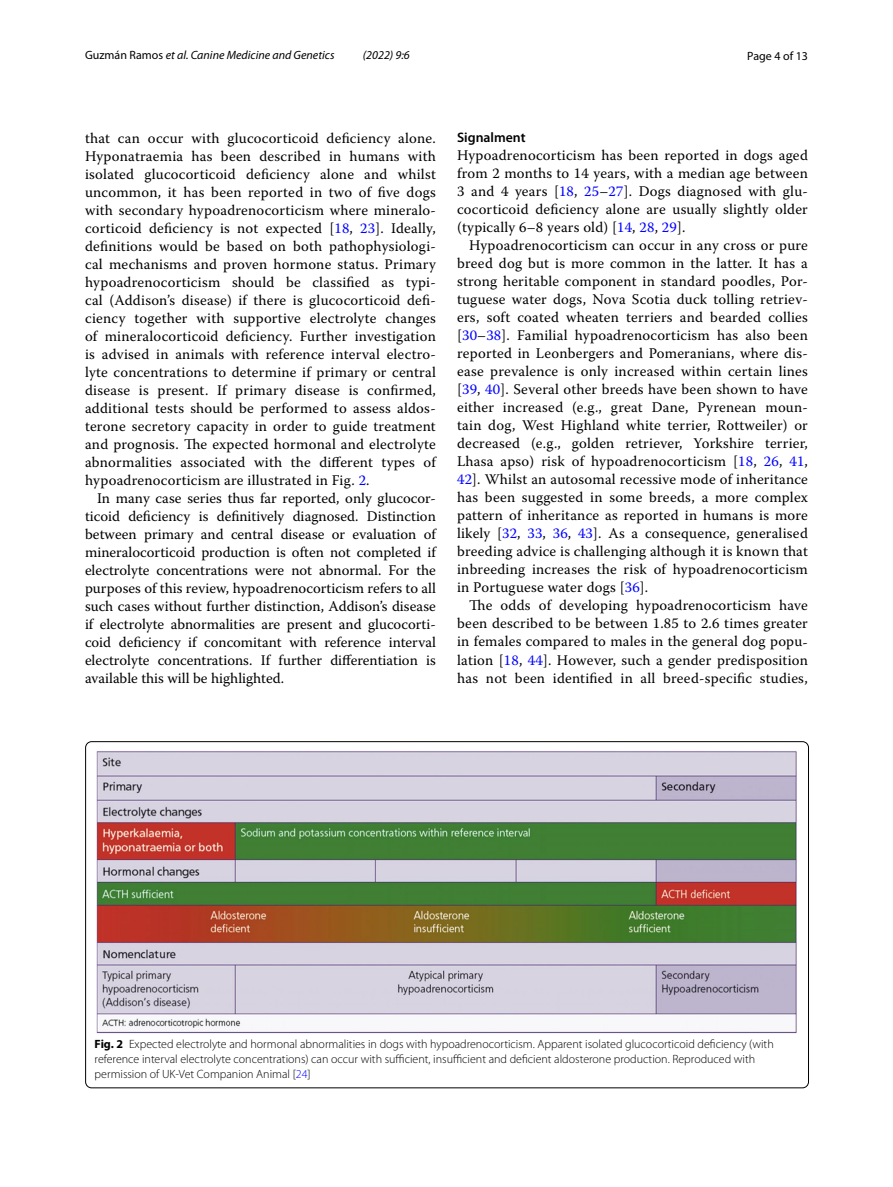
<style>
.page{position:relative;width:893px;height:1187px;background:#fff}
.page>*{position:absolute;margin:0;border:0;box-sizing:border-box;transform-origin:0 0}
.t1{font:14.7px/18px "Warnock Pro";letter-spacing:.015em;color:#000;text-align:justify}
.t2{font:600 13.8px "Myriad Pro";color:#000}
.t3{font:300 12px/15px "Myriad Pro";color:#000}
.t4{font:italic 12px "Myriad Pro";color:#000}
.t5{font:12px "Myriad Pro";color:#000}
.s1{font-style:normal}
.s2{color:#00f}
.s3{font-weight:700}
</style>
<div class="page">
<img style="left:97px;top:751px;width:700px;height:282px">
<p class="t4" style="left:85px;top:48px;width:251px"><span class="s1">Guzmán Ramos</span> et al. Canine Medicine and Genetics</p>
<p class="t4" style="left:363px;top:48px;width:48px">(2022) 9:6</p>
<p class="t5" style="left:747px;top:48px;width:62px">Page 4 of 13</p>
<p class="t1" style="left:85px;top:128px;width:352px">that can occur with glucocorticoid deficiency alone.<br>Hyponatraemia has been described in humans with isolated glucocorticoid deficiency alone and whilst uncommon, it has been reported in two of five dogs with secondary hypoadrenocorticism where mineralo&shy;corticoid deficiency is not expected [<span class="s2">18</span>, <span class="s2">23</span>]. Ideally, definitions would be based on both pathophysiologi&shy;cal mechanisms and proven hormone status. Primary hypoadrenocorticism should be classified as typi&shy;cal (Addison’s disease) if there is glucocorticoid defi&shy;ciency together with supportive electrolyte changes of mineralocorticoid deficiency. Further investigation is advised in animals with reference interval electro&shy;lyte concentrations to determine if primary or central disease is present. If primary disease is confirmed, additional tests should be performed to assess aldos&shy;terone secretory capacity in order to guide treatment and prognosis. The expected hormonal and electrolyte abnormalities associated with the different types of hypoadrenocorticism are illustrated in Fig. <span class="s2">2</span>.</p>
<p class="t1" style="left:85px;top:488px;width:352px;text-indent:12px">In many case series thus far reported, only glucocor&shy;ticoid deficiency is definitively diagnosed. Distinction between primary and central disease or evaluation of mineralocorticoid production is often not completed if electrolyte concentrations were not abnormal. For the purposes of this review, hypoadrenocorticism refers to all such cases without further distinction, Addison’s disease if electrolyte abnormalities are present and glucocorti&shy;coid deficiency if concomitant with reference interval electrolyte concentrations. If further differentiation is available this will be highlighted.</p>
<p class="t2" style="left:457px;top:129px;width:70px">Signalment</p>
<p class="t1" style="left:457px;top:146px;width:352px">Hypoadrenocorticism has been reported in dogs aged from 2 months to 14 years, with a median age between 3 and 4 years [<span class="s2">18</span>, <span class="s2">25</span>–<span class="s2">27</span>]. Dogs diagnosed with glu&shy;cocorticoid deficiency alone are usually slightly older (typically 6–8 years old) [<span class="s2">14</span>, <span class="s2">28</span>, <span class="s2">29</span>].</p>
<p class="t1" style="left:457px;top:236px;width:352px;text-indent:12px">Hypoadrenocorticism can occur in any cross or pure breed dog but is more common in the latter. It has a strong heritable component in standard poodles, Por&shy;tuguese water dogs, Nova Scotia duck tolling retriev&shy;ers, soft coated wheaten terriers and bearded collies [<span class="s2">30</span>–<span class="s2">38</span>]. Familial hypoadrenocorticism has also been reported in Leonbergers and Pomeranians, where dis&shy;ease prevalence is only increased within certain lines [<span class="s2">39</span>, <span class="s2">40</span>]. Several other breeds have been shown to have either increased (e.g., great Dane, Pyrenean moun&shy;tain dog, West Highland white terrier, Rottweiler) or decreased (e.g., golden retriever, Yorkshire terrier, Lhasa apso) risk of hypoadrenocorticism [<span class="s2">18</span>, <span class="s2">26</span>, <span class="s2">41</span>, <span class="s2">42</span>]. Whilst an autosomal recessive mode of inheritance has been suggested in some breeds, a more complex pattern of inheritance as reported in humans is more likely [<span class="s2">32</span>, <span class="s2">33</span>, <span class="s2">36</span>, <span class="s2">43</span>]. As a consequence, generalised breeding advice is challenging although it is known that inbreeding increases the risk of hypoadrenocorticism in Portuguese water dogs [<span class="s2">36</span>].</p>
<p class="t1" style="left:457px;top:596px;width:352px;text-indent:12px">The odds of developing hypoadrenocorticism have been described to be between 1.85 to 2.6 times greater in females compared to males in the general dog popu&shy;lation [<span class="s2">18</span>, <span class="s2">44</span>]. However, such a gender predisposition has not been identified in all breed-specific studies,</p>
<p class="t3" style="left:95px;top:1036px;width:681px"><span class="s3">Fig. 2</span> Expected electrolyte and hormonal abnormalities in dogs with hypoadrenocorticism. Apparent isolated glucocorticoid deficiency (with reference interval electrolyte concentrations) can occur with sufficient, insufficient and deficient aldosterone production. Reproduced with permission of UK-Vet Companion Animal [<span class="s2">24</span>]</p>
</div>
